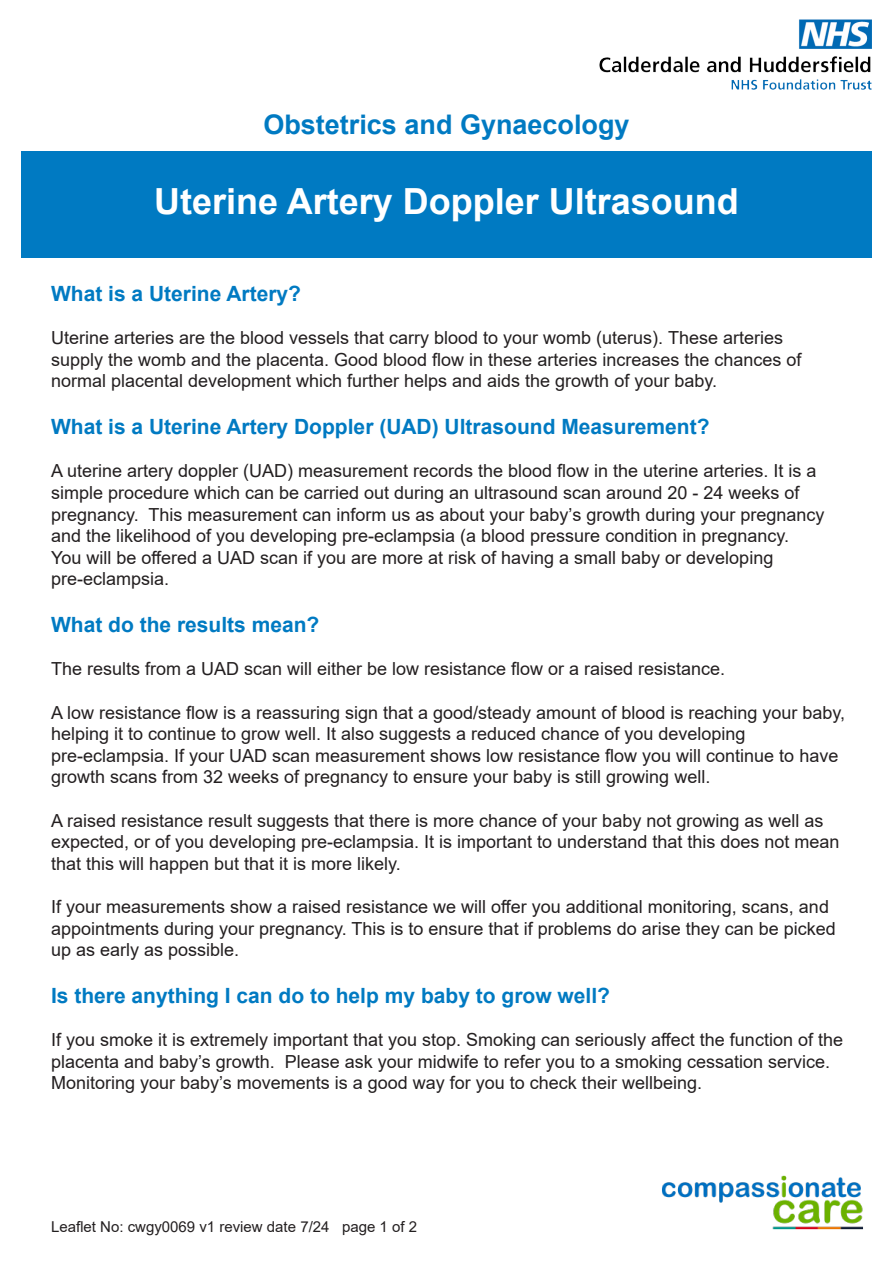
<style>
.page{position:relative;width:893px;height:1263px;background:#fff}
.page>*{position:absolute;margin:0;border:0;box-sizing:border-box;transform-origin:0 0}
.t1{font:700 36px "Arial";color:#fff}
.t2{font:700 27px "Arial";color:#007ac2}
.t3{font:700 21px "Arial";color:#007ac2}
.t4{font:18px/21.6px "Arial";color:#231f20}
.t5{font:15px "Arial";color:#231f20}
</style>
<div class="page">
<img style="left:662px;top:1175px;width:201px;height:55px">
<div style="left:21px;top:152px;width:851px;height:106px;background:#007ac2"></div>
<img style="left:599px;top:20px;width:273px;height:70px">
<p class="t2" style="left:263px;top:105px;width:368px">Obstetrics and Gynaecology</p>
<p class="t1" style="left:154px;top:176px;width:586px">Uterine Artery Doppler Ultrasound</p>
<p class="t3" style="left:51px;top:279px;width:252px">What is a Uterine Artery?</p>
<p class="t4" style="left:51px;top:327px;width:733px">Uterine arteries are the blood vessels that carry blood to your womb (uterus). These arteries</p>
<p class="t4" style="left:51px;top:348px;width:752px">supply the womb and the placenta. Good blood flow in these arteries increases the chances of</p>
<p class="t4" style="left:51px;top:370px;width:668px">normal placental development which further helps and aids the growth of your baby.</p>
<p class="t3" style="left:51px;top:412px;width:660px">What is a Uterine Artery Doppler (UAD) Ultrasound Measurement?</p>
<p class="t4" style="left:51px;top:460px;width:767px">A uterine artery doppler (UAD) measurement records the blood flow in the uterine arteries. It is a simple procedure which can be carried out during an ultrasound scan around 20 - 24 weeks of</p>
<p class="t4" style="left:51px;top:503px;width:775px">pregnancy. This measurement can inform us as about your baby’s growth during your pregnancy and the likelihood of you developing pre-eclampsia (a blood pressure condition in pregnancy.</p>
<p class="t4" style="left:51px;top:546px;width:724px">You will be offered a UAD scan if you are more at risk of having a small baby or developing</p>
<p class="t4" style="left:51px;top:568px;width:120px">pre-eclampsia.</p>
<p class="t3" style="left:51px;top:610px;width:270px">What do the results mean?</p>
<p class="t4" style="left:51px;top:658px;width:676px">The results from a UAD scan will either be low resistance flow or a raised resistance.</p>
<p class="t4" style="left:51px;top:701px;width:796px">A low resistance flow is a reassuring sign that a good/steady amount of blood is reaching your baby, helping it to continue to grow well. It also suggests a reduced chance of you developing</p>
<p class="t4" style="left:51px;top:744px;width:789px">pre-eclampsia. If your UAD scan measurement shows low resistance flow you will continue to have growth scans from 32 weeks of pregnancy to ensure your baby is still growing well.</p>
<p class="t4" style="left:51px;top:809px;width:790px">A raised resistance result suggests that there is more chance of your baby not growing as well as expected, or of you developing pre-eclampsia. It is important to understand that this does not mean that this will happen but that it is more likely.</p>
<p class="t4" style="left:51px;top:896px;width:786px">If your measurements show a raised resistance we will offer you additional monitoring, scans, and appointments during your pregnancy. This is to ensure that if problems do arise they can be picked up as early as possible.</p>
<p class="t3" style="left:51px;top:981px;width:560px">Is there anything I can do to help my baby to grow well?</p>
<p class="t4" style="left:51px;top:1029px;width:793px">If you smoke it is extremely important that you stop. Smoking can seriously affect the function of the placenta and baby’s growth. Please ask your midwife to refer you to a smoking cessation service.<br>Monitoring your baby’s movements is a good way for you to check their wellbeing.</p>
<p class="t5" style="left:51px;top:1216px;width:368px">Leaflet No: cwgy0069 v1 review date 7/24 page 1 of 2</p>
</div>
